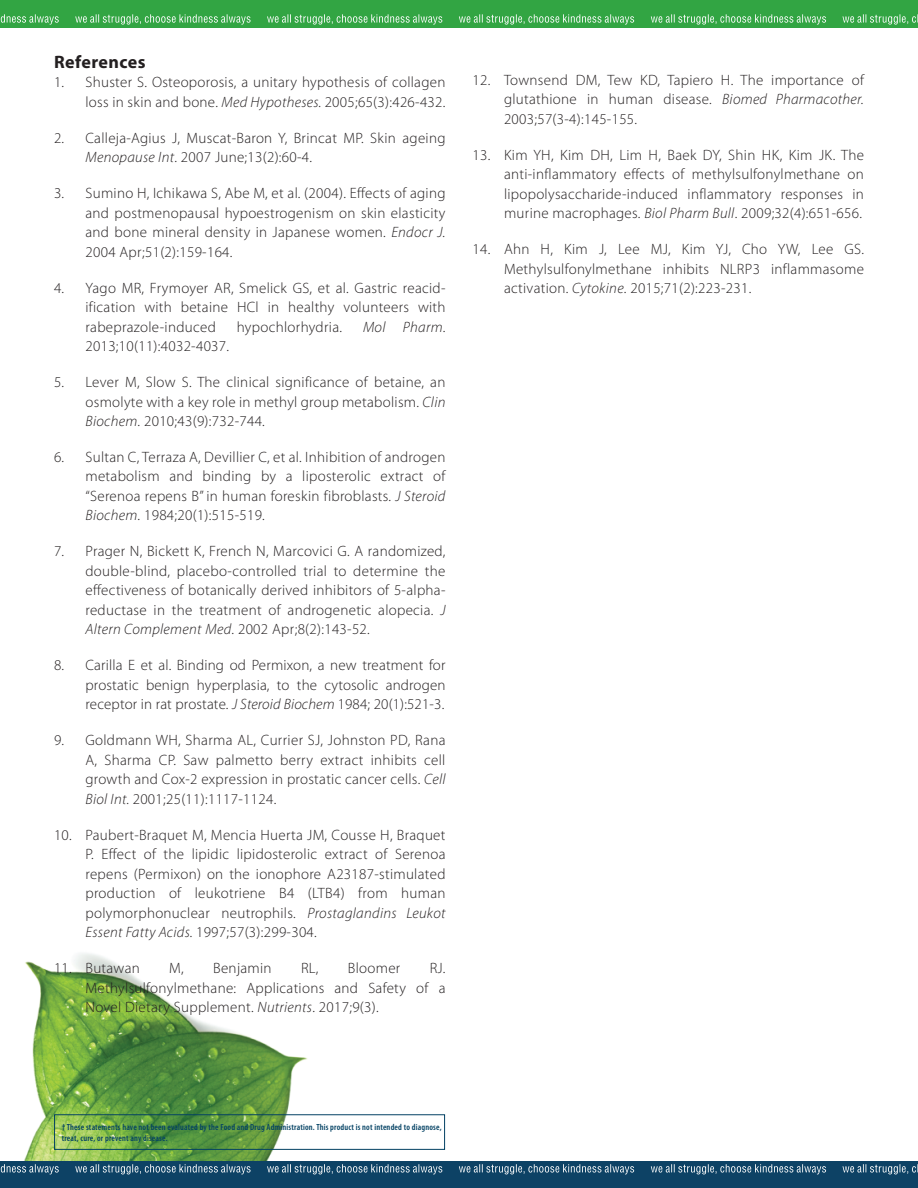
<style>
.page{position:relative;width:918px;height:1188px;background:#fff}
.page>*{position:absolute;margin:0;border:0;box-sizing:border-box;transform-origin:0 0}
.t1{font:700 18px "Myriad Pro";letter-spacing:.025em;color:#231f20}
.t2{font:300 15px/19.5px "Myriad Pro";letter-spacing:.02em;color:#231f20;text-align:justify}
.t3{font:italic 300 15px "Myriad Pro";letter-spacing:.02em;color:#231f20}
.t4{font:600 condensed 8.85px/10.6px "Myriad Pro";letter-spacing:.02em;color:#034163}
.s1{font-style:italic}
.s2{font-style:normal}
</style>
<div class="page">
<img style="left:24px;top:953px;width:284px;height:208px">
<div style="left:0;top:0;width:918px;height:28px;background:#32a543"></div>
<svg style="left:651px;top:14px;width:267px;height:11px"></svg>
<svg style="left:0;top:14px;width:634px;height:11px"></svg>
<div style="left:0;top:1161px;width:918px;height:27px;background:#0d4265"></div>
<svg style="left:651px;top:1164px;width:267px;height:10px"></svg>
<svg style="left:0;top:1164px;width:634px;height:10px"></svg>
<div style="left:54px;top:1114px;width:391px;height:36px;border:1px solid #034163"></div>
<p class="t1" style="left:54px;top:50px;width:93px">References</p>
<p class="t2" style="left:54px;top:72px;width:393px;text-align:right">1. Shuster S. Osteoporosis, a unitary hypothesis of collagen loss in skin and bone. <span class="s1">Med Hypotheses.</span> 2005;65(3):426-432.</p>
<p class="t2" style="left:86px;top:128px;width:362px;text-indent:-32px">2. Calleja-Agius J, Muscat-Baron Y, Brincat MP. Skin ageing<br><span class="s1">Menopause Int</span>. 2007 June;13(2):60-4.</p>
<p class="t2" style="left:86px;top:183px;width:362px;text-indent:-32px">3. Sumino H, Ichikawa S, Abe M, et al. (2004). Effects of aging and postmenopausal hypoestrogenism on skin elasticity and bone mineral density in Japanese women. <span class="s1">Endocr J.<br></span>2004 Apr;51(2):159-164.</p>
<p class="t2" style="left:86px;top:278px;width:362px;text-indent:-32px">4. Yago MR, Frymoyer AR, Smelick GS, et al. Gastric reacid&shy;ification with betaine HCl in healthy volunteers with rabeprazole-induced</p>
<p class="t2" style="left:237px;top:317px;width:107px">hypochlorhydria.</p>
<p class="t3" style="left:363px;top:318px;width:84px">Mol Pharm<span class="s2">.</span></p>
<p class="t2" style="left:86px;top:336px;width:145px">2013;10(11):4032-4037.</p>
<p class="t2" style="left:86px;top:372px;width:361px;text-indent:-32px">5. Lever M, Slow S. The clinical significance of betaine, an osmolyte with a key role in methyl group metabolism. <span class="s1">Clin Biochem</span>. 2010;43(9):732-744.</p>
<p class="t2" style="left:86px;top:447px;width:362px;text-indent:-32px">6. Sultan C, Terraza A, Devillier C, et al. Inhibition of androgen metabolism and binding by a liposterolic extract of “Serenoa repens B” in human foreskin fibroblasts. <span class="s1">J Steroid Biochem</span>. 1984;20(1):515-519.</p>
<p class="t2" style="left:86px;top:542px;width:362px;text-indent:-32px">7. Prager N, Bickett K, French N, Marcovici G. A randomized, double-blind, placebo-controlled trial to determine the effectiveness of botanically derived inhibitors of 5-alpha&shy;reductase in the treatment of androgenetic alopecia. <span class="s1">J Altern Complement Med</span>. 2002 Apr;8(2):143-52.</p>
<p class="t2" style="left:86px;top:656px;width:362px;text-indent:-32px">8. Carilla E et al. Binding od Permixon, a new treatment for prostatic benign hyperplasia, to the cytosolic androgen receptor in rat prostate. <span class="s1">J Steroid Biochem</span> 1984; 20(1):521-3.</p>
<p class="t2" style="left:86px;top:731px;width:361px;text-indent:-31px">9. Goldmann WH, Sharma AL, Currier SJ, Johnston PD, Rana A, Sharma CP. Saw palmetto berry extract inhibits cell growth and Cox-2 expression in prostatic cancer cells. <span class="s1">Cell Biol Int.</span> 2001;25(11):1117-1124.</p>
<p class="t2" style="left:86px;top:825px;width:362px;text-indent:-32px">10. Paubert-Braquet M, Mencia Huerta JM, Cousse H, Braquet P. Effect of the lipidic lipidosterolic extract of Serenoa repens (Permixon) on the ionophore A23187-stimulated production of leukotriene B4 (LTB4) from human polymorphonuclear neutrophils. <span class="s1">Prostaglandins Leukot Essent Fatty Acids.</span> 1997;57(3):299-304.</p>
<p class="t2" style="left:54px;top:959px;width:87px">11. Butawan</p>
<p class="t2" style="left:169px;top:959px;width:16px">M,</p>
<p class="t2" style="left:213px;top:959px;width:60px">Benjamin</p>
<p class="t2" style="left:301px;top:959px;width:19px">RL,</p>
<p class="t2" style="left:348px;top:959px;width:54px">Bloomer</p>
<p class="t2" style="left:86px;top:959px;width:362px;text-indent:344px">RJ.<br>Methylsulfonylmethane: Applications and Safety of a Novel Dietary Supplement. <span class="s1">Nutrients</span>. 2017;9(3).</p>
<p class="t2" style="left:504px;top:70px;width:362px;text-indent:-32px">12. Townsend DM, Tew KD, Tapiero H. The importance of glutathione in human disease. <span class="s1">Biomed Pharmacother.<br></span>2003;57(3-4):145-155.</p>
<p class="t2" style="left:504px;top:145px;width:362px;text-indent:-32px">13. Kim YH, Kim DH, Lim H, Baek DY, Shin HK, Kim JK. The anti-inflammatory effects of methylsulfonylmethane on lipopolysaccharide-induced inflammatory responses in murine macrophages. <span class="s1">Biol Pharm Bull</span>. 2009;32(4):651-656.</p>
<p class="t2" style="left:504px;top:239px;width:362px;text-indent:-32px">14. Ahn H, Kim J, Lee MJ, Kim YJ, Cho YW, Lee GS.<br>Methylsulfonylmethane inhibits NLRP3 inflammasome activation. <span class="s1">Cytokine</span>. 2015;71(2):223-231.</p>
<p class="t4" style="left:62px;top:1122px;width:381px">† These statements have not been evaluated by the Food and Drug Administration. This product is not intended to diagnose, treat, cure, or prevent any disease.</p>
</div>
